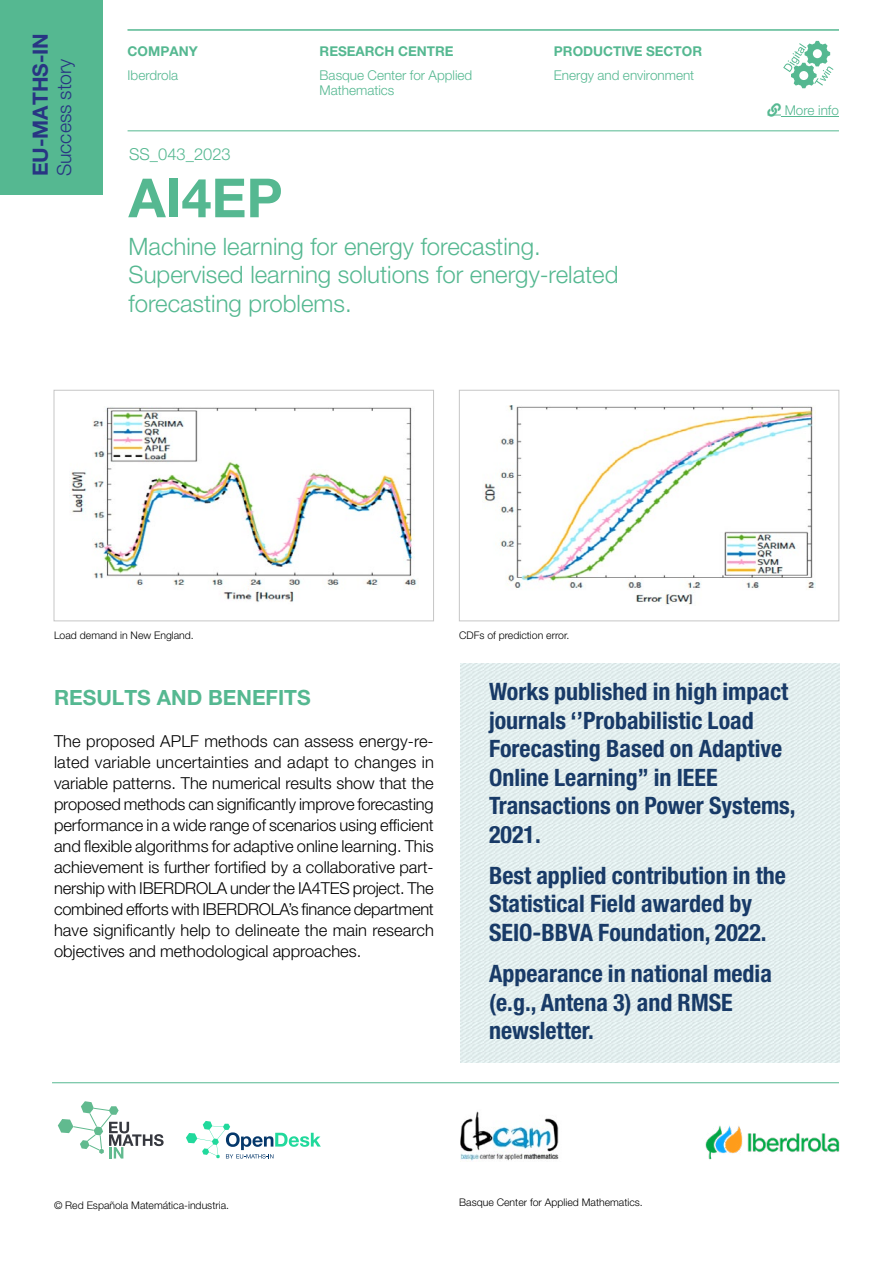
<style>
.page{position:relative;width:893px;height:1263px;background:#fff}
.page>*{position:absolute;margin:0;border:0;box-sizing:border-box;transform-origin:0 0}
.t1{font:700 54px "Helvetica Neue";color:#55b891}
.Destacado{font:700 condensed 24px/28.5px "Helvetica Neue LT Pro";color:#183a67}
.Subheader{font:300 24px/28.8px "Helvetica Neue LT Pro";color:#55b891}
.Titulo_2{font:700 21px "Helvetica Neue LT Pro";color:#55b891}
.Etiqueta{font:700 21px "Helvetica Neue LT Pro";color:#283583}
.Etiqueta-2{font:300 19.5px "Helvetica Neue LT Pro";color:#283583}
.Párrafo{font:300 16.5px/21px "Helvetica Neue LT Pro";color:#000;text-align:justify}
.Indice{font:300 16.5px "Helvetica Neue LT Pro";color:#55b891}
.Texto_encabezado{font:300 13.5px/15px "Helvetica Neue LT Pro";color:#55b891}
.Texto_encabezado-2{font:700 13.5px "Helvetica Neue LT Pro";color:#55b891}
.Notas{font:300 13.5px "Helvetica Neue LT Pro";color:#55b891}
.Notas-2{font:300 10.5px "Helvetica Neue LT Pro";color:#000}
</style>
<div class="page">
<svg style="left:460px;top:663px;width:380px;height:399px;background:#e2eded"></svg>
<img style="left:71px;top:407px;width:346px;height:195px">
<div style="left:54px;top:390px;width:380px;height:231px;border:1px solid #c6c6c6"></div>
<img style="left:483px;top:405px;width:332px;height:200px">
<div style="left:459px;top:390px;width:380px;height:231px;border:1px solid #c6c6c6"></div>
<hr style="left:781px;top:116px;width:58px;height:1px;background:#55b891">
<hr style="left:52px;top:1082px;width:787px;height:1px;background:#55b891">
<svg style="left:58px;top:1101px;width:106px;height:57px"></svg>
<svg style="left:186px;top:1121px;width:135px;height:37px"></svg>
<hr style="left:128px;top:131px;width:711px;height:1px;background:#55b891">
<hr style="left:128px;top:30px;width:711px;height:1px;background:#55b891">
<img style="left:460px;top:1111px;width:99px;height:50px">
<img style="left:705px;top:1125px;width:135px;height:35px">
<div style="left:0;top:0;width:102px;height:195px;background:#55b891"></div>
<svg style="left:783px;top:41px;width:50px;height:47px"></svg>
<svg style="left:767px;top:114px;width:14px;height:2px"></svg>
<p class="Etiqueta" style="left:27px;top:176px;width:145px;rotate:-90deg">EU-MATHS-IN</p>
<p class="Etiqueta-2" style="left:52px;top:176px;width:119px;rotate:-90deg">Success story</p>
<p class="Texto_encabezado-2" style="left:128px;top:43px;width:72px">COMPANY</p>
<p class="Texto_encabezado" style="left:128px;top:67px;width:52px">Iberdrola</p>
<p class="Indice" style="left:129px;top:144px;width:103px">SS_043_2023</p>
<p class="Texto_encabezado-2" style="left:320px;top:43px;width:135px">RESEARCH CENTRE</p>
<p class="Texto_encabezado" style="left:320px;top:67px;width:154px">Basque Center for Applied<br>Mathematics</p>
<p class="Texto_encabezado-2" style="left:554px;top:43px;width:150px">PRODUCTIVE SECTOR</p>
<p class="Texto_encabezado" style="left:554px;top:67px;width:142px">Energy and environment</p>
<p class="t1" style="left:129px;top:165px;width:155px">AI4EP</p>
<p class="Subheader" style="left:129px;top:231px;width:414px">Machine learning for energy forecasting.</p>
<p class="Subheader" style="left:129px;top:260px;width:491px">Supervised learning solutions for energy-related forecasting problems.</p>
<p class="Notas" style="left:767px;top:102px;width:73px">■ More info</p>
<p class="Notas-2" style="left:54px;top:629px;width:141px">Load demand in New England.</p>
<p class="Notas-2" style="left:459px;top:629px;width:112px">CDFs of prediction error.</p>
<p class="Titulo_2" style="left:54px;top:685px;width:258px">RESULTS AND BENEFITS</p>
<p class="Párrafo" style="left:54px;top:730px;width:381px">The proposed APLF methods can assess energy-re&shy;lated variable uncertainties and adapt to changes in variable patterns. The numerical results show that the proposed methods can significantly improve forecasting performance in a wide range of scenarios using efficient and flexible algorithms for adaptive online learning. This achievement is further fortified by a collaborative part&shy;nership with IBERDROLA under the IA4TES project. The combined efforts with IBERDROLA’s finance department have significantly help to delineate the main research objectives and methodological approaches.</p>
<p class="Destacado" style="left:489px;top:677px;width:308px">Works published in high impact journals ‘’Probabilistic Load<br>Forecasting Based on Adaptive<br>Online Learning’’ in IEEE<br>Transactions on Power Systems,<br>2021.</p>
<p class="Destacado" style="left:489px;top:861px;width:298px">Best applied contribution in the<br>Statistical Field awarded by<br>SEIO-BBVA Foundation, 2022.</p>
<p class="Destacado" style="left:489px;top:959px;width:284px">Appearance in national media (e.g., Antena 3) and RMSE newsletter.</p>
<p class="Notas-2" style="left:54px;top:1199px;width:177px">© Red Española Matemática-industria.</p>
<p class="Notas-2" style="left:459px;top:1196px;width:185px">Basque Center for Applied Mathematics.</p>
</div>
